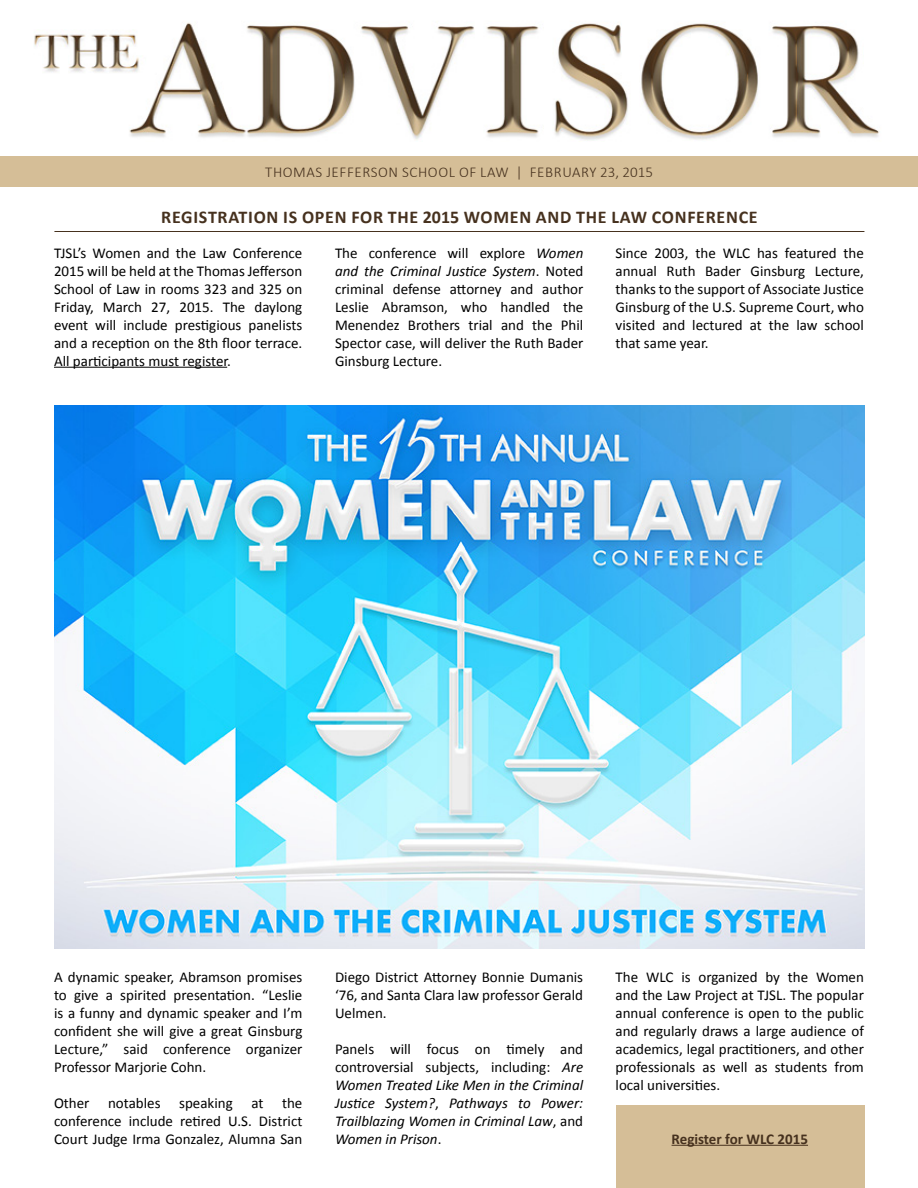
<style>
.page{position:relative;width:918px;height:1188px;background:#fff}
.page>*{position:absolute;margin:0;border:0;box-sizing:border-box;transform-origin:0 0}
.t1{font:700 18px "Calibri";letter-spacing:.04em;color:#46311e}
.t2{font:15px/18px "Calibri";color:#000;text-align:justify}
.t3{font:italic 15px/18px "Calibri";color:#000;text-align:justify}
.t4{font:300 15px "Calibri";letter-spacing:.04em;color:#46311e}
.t5{font:700 15px "Calibri";color:#46311e}
.s1{font-style:italic}
.s2{font-style:normal}
</style>
<div class="page">
<div style="left:0;top:156px;width:918px;height:31px;background:#d5be97"></div>
<img style="left:34px;top:22px;width:845px;height:119px">
<div style="left:616px;top:1106px;width:248px;height:82px;background:#d5be97"></div>
<hr style="left:54px;top:367px;width:173px;height:1px;background:#000">
<img style="left:54px;top:406px;width:810px;height:543px">
<hr style="left:672px;top:1145px;width:136px;height:1px;background:#46311e">
<hr style="left:54px;top:231px;width:810px;height:1px;background:#46311e">
<p class="t4" style="left:265px;top:163px;width:389px">THOMAS JEFFERSON SCHOOL OF LAW | FEBRUARY 23, 2015</p>
<p class="t1" style="left:161px;top:204px;width:598px">REGISTRATION IS OPEN FOR THE 2015 WOMEN AND THE LAW CONFERENCE</p>
<p class="t2" style="left:54px;top:243px;width:250px">TJSL’s Women and the Law Conference 2015 will be held at the Thomas Jefferson School of Law in rooms 323 and 325 on Friday, March 27, 2015. The daylong event will include prestigious panelists and a reception on the 8th floor terrace.<br>All participants must register.</p>
<p class="t2" style="left:335px;top:243px;width:250px">The conference will explore <span class="s1">Women and the Criminal Justice System</span>. Noted criminal defense attorney and author Leslie Abramson, who handled the Menendez Brothers trial and the Phil Spector case, will deliver the Ruth Bader Ginsburg Lecture.</p>
<p class="t2" style="left:616px;top:243px;width:250px">Since 2003, the WLC has featured the annual Ruth Bader Ginsburg Lecture, thanks to the support of Associate Justice Ginsburg of the U.S. Supreme Court, who visited and lectured at the law school that same year.</p>
<p class="t2" style="left:54px;top:967px;width:250px">A dynamic speaker, Abramson promises to give a spirited presentation. “Leslie is a funny and dynamic speaker and I’m confident she will give a great Ginsburg Lecture,” said conference organizer Professor Marjorie Cohn.</p>
<p class="t2" style="left:54px;top:1093px;width:250px">Other notables speaking at the conference include retired U.S. District Court Judge Irma Gonzalez, Alumna San</p>
<p class="t2" style="left:335px;top:967px;width:250px">Diego District Attorney Bonnie Dumanis ‘76, and Santa Clara law professor Gerald Uelmen.</p>
<p class="t3" style="left:335px;top:1039px;width:250px"><span class="s2">Panels will focus on timely and controversial subjects, including:</span> Are Women Treated Like Men in the Criminal Justice System?<span class="s2">,</span> Pathways to Power:<br>Trailblazing Women in Criminal Law<span class="s2">, and </span>Women in Prison<span class="s2">.</span></p>
<p class="t2" style="left:616px;top:967px;width:250px">The WLC is organized by the Women and the Law Project at TJSL. The popular annual conference is open to the public and regularly draws a large audience of academics, legal practitioners, and other professionals as well as students from local universities.</p>
<p class="t5" style="left:672px;top:1128px;width:138px">Register for WLC 2015</p>
</div>
